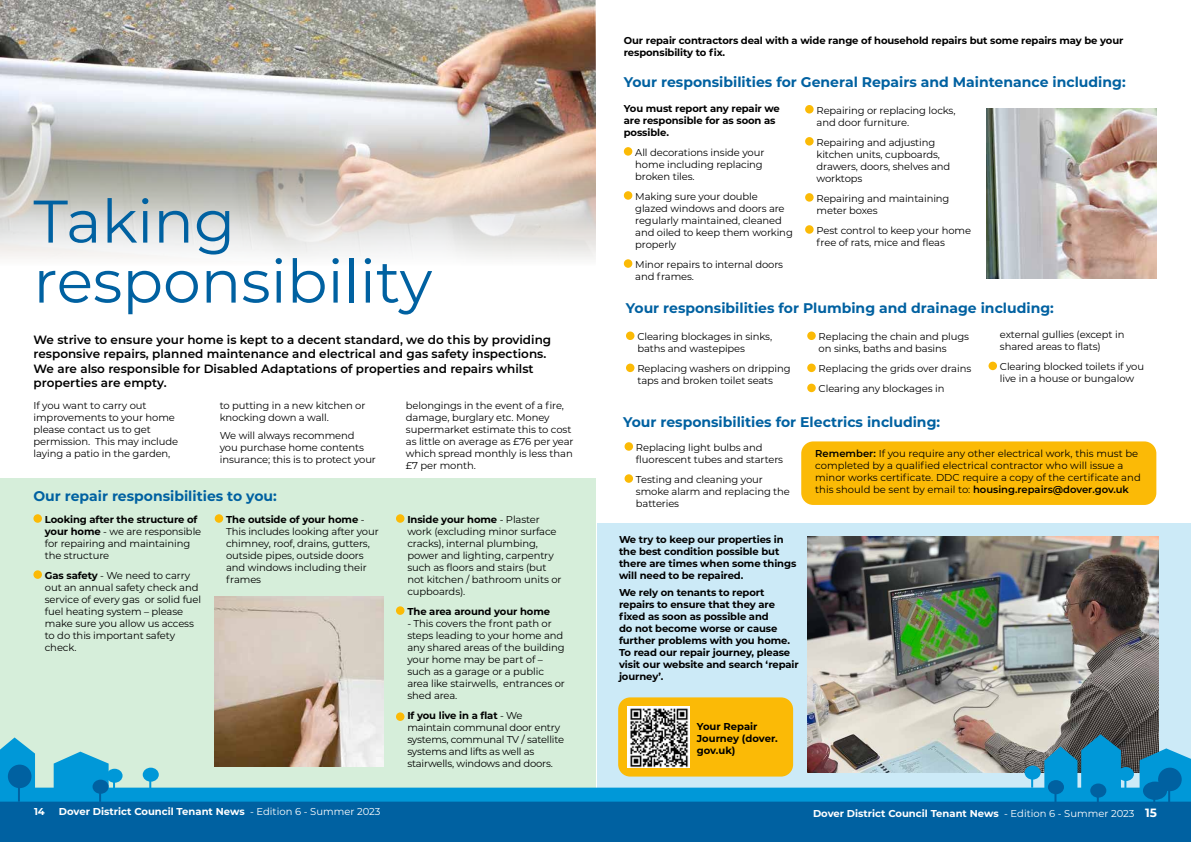
<style>
.page{position:relative;width:1191px;height:842px;background:#fff}
.page>*{position:absolute;margin:0;border:0;box-sizing:border-box;transform-origin:0 0}
.t1{font:60px "Montserrat";color:#0061a1}
.t2{font:700 14px "Montserrat";color:#0061a1}
.t3{font:600 12px/14.4px "Montserrat";color:#000}
.t4{font:10px/12px "Montserrat";letter-spacing:-.01em;color:#000}
.t5{font:700 10px/12px "Montserrat";letter-spacing:-.01em;color:#000}
.t6{font:700 10px "Montserrat";color:#fff}
.s1{font-weight:700}
.s2{font-weight:600}
.s3{font-weight:400}
.s4{font-size:12px}
</style>
<div class="page">
<div style="left:597px;top:523px;width:594px;height:269px;background:#cceaf7"></div>
<img style="left:807px;top:537px;width:351px;height:235px">
<div style="left:0;top:478px;width:595px;height:311px;background:#d6eeda"></div>
<div style="left:0;top:795px;width:1191px;height:47px;background:#0061a1"></div>
<div style="left:0;top:788px;width:1191px;height:14px;background:#0098d8"></div>
<div style="left:1024px;top:766px;width:16px;height:14px;background:#0098d8;border-radius:50%"></div>
<svg style="left:1031px;top:779px;width:2px;height:9px"></svg>
<div style="left:1117px;top:767px;width:17px;height:14px;background:#0098d8;border-radius:50%"></div>
<svg style="left:1139px;top:748px;width:52px;height:54px"></svg>
<div style="left:1158px;top:768px;width:23px;height:23px;background:#0061a1;border-radius:50%"></div>
<hr style="left:1168px;top:781px;width:2px;height:24px;background:#0061a1">
<svg style="left:1044px;top:734px;width:82px;height:68px"></svg>
<svg style="left:0;top:737px;width:35px;height:51px"></svg>
<div style="left:143px;top:768px;width:16px;height:14px;background:#0098d8;border-radius:50%"></div>
<svg style="left:149px;top:781px;width:2px;height:7px"></svg>
<div style="left:106px;top:769px;width:17px;height:14px;background:#0098d8;border-radius:50%"></div>
<svg style="left:54px;top:752px;width:61px;height:50px"></svg>
<div style="left:8px;top:765px;width:23px;height:23px;background:#0061a1;border-radius:50%"></div>
<hr style="left:18px;top:778px;width:2px;height:24px;background:#0061a1">
<div style="left:33px;top:514px;width:9px;height:9px;background:#fbba06;border-radius:50%"></div>
<div style="left:33px;top:570px;width:9px;height:9px;background:#fbba06;border-radius:50%"></div>
<div style="left:215px;top:514px;width:8px;height:9px;background:#fbba06;border-radius:50%"></div>
<div style="left:396px;top:514px;width:8px;height:9px;background:#fbba06;border-radius:50%"></div>
<div style="left:396px;top:606px;width:8px;height:9px;background:#fbba06;border-radius:50%"></div>
<div style="left:396px;top:712px;width:8px;height:9px;background:#fbba06;border-radius:50%"></div>
<div style="left:624px;top:147px;width:8px;height:9px;background:#fbba06;border-radius:50%"></div>
<div style="left:624px;top:191px;width:8px;height:9px;background:#fbba06;border-radius:50%"></div>
<div style="left:624px;top:259px;width:8px;height:9px;background:#fbba06;border-radius:50%"></div>
<div style="left:805px;top:105px;width:8px;height:8px;background:#fbba06;border-radius:50%"></div>
<div style="left:805px;top:137px;width:8px;height:9px;background:#fbba06;border-radius:50%"></div>
<div style="left:805px;top:193px;width:8px;height:9px;background:#fbba06;border-radius:50%"></div>
<div style="left:805px;top:225px;width:8px;height:9px;background:#fbba06;border-radius:50%"></div>
<img style="left:0;top:0;width:595px;height:259px">
<img style="left:986px;top:108px;width:171px;height:170px">
<img style="left:215px;top:597px;width:169px;height:170px">
<div style="left:626px;top:331px;width:8px;height:9px;background:#fbba06;border-radius:50%"></div>
<div style="left:626px;top:364px;width:8px;height:8px;background:#fbba06;border-radius:50%"></div>
<div style="left:807px;top:331px;width:8px;height:9px;background:#fbba06;border-radius:50%"></div>
<div style="left:807px;top:364px;width:8px;height:8px;background:#fbba06;border-radius:50%"></div>
<div style="left:807px;top:384px;width:8px;height:8px;background:#fbba06;border-radius:50%"></div>
<div style="left:988px;top:362px;width:9px;height:8px;background:#fbba06;border-radius:50%"></div>
<svg style="left:624px;top:442px;width:9px;height:9px"></svg>
<div style="left:624px;top:474px;width:9px;height:9px;background:#fbba06;border-radius:50%"></div>
<div style="left:801px;top:441px;width:355px;height:64px;background:#fbba06;border-radius:12px"></div>
<div style="left:618px;top:697px;width:175px;height:79px;background:#fbba06;border-radius:12px"></div>
<div style="left:628px;top:706px;width:62px;height:62px;background:#fff"></div>
<img style="left:630px;top:708px;width:59px;height:59px">
<h1 class="t1" style="left:33px;top:180px;width:203px">Taking</h1>
<h1 class="t1" style="left:33px;top:240px;width:400px">responsibility</h1>
<p class="t3" style="left:34px;top:332px;width:519px">We strive to ensure your home is kept to a decent standard, we do this by providing responsive repairs, planned maintenance and electrical and gas safety inspections.<br>We are also responsible for Disabled Adaptations of properties and repairs whilst properties are empty.</p>
<p class="t4" style="left:34px;top:399px;width:146px">If you want to carry out improvements to your home please contact us to get permission. This may include laying a patio in the garden,</p>
<p class="t4" style="left:220px;top:399px;width:147px">to putting in a new kitchen or knocking down a wall.</p>
<p class="t4" style="left:406px;top:399px;width:169px">belongings in the event of a fire, damage, burglary etc. Money supermarket estimate this to cost as little on average as £76 per year which spread monthly is less than £7 per month.</p>
<p class="t4" style="left:220px;top:429px;width:158px">We will always recommend<br>you purchase home contents insurance; this is to protect your</p>
<h2 class="t2" style="left:33px;top:486px;width:245px">Our repair responsibilities to you:</h2>
<p class="t4" style="left:45px;top:513px;width:158px"><span class="s1">Looking after the structure of your home</span> - we are responsible for repairing and maintaining the structure</p>
<p class="t4" style="left:45px;top:569px;width:158px"><span class="s1">Gas safety</span> - We need to carry out an annual safety check and service of every gas or solid fuel fuel heating system – please make sure you allow us access to do this important safety check.</p>
<p class="t4" style="left:226px;top:513px;width:154px"><span class="s1">The outside of your home</span> -<br>This includes looking after your chimney, roof, drains, gutters, outside pipes, outside doors and windows including their frames</p>
<p class="t4" style="left:407px;top:513px;width:156px"><span class="s1">Inside your home</span> - Plaster work (excluding minor surface cracks), internal plumbing, power and lighting, carpentry such as floors and stairs (but not kitchen / bathroom units or cupboards).</p>
<p class="t5" style="left:407px;top:605px;width:144px">The area around your home</p>
<p class="t4" style="left:407px;top:617px;width:159px">- This covers the front path or steps leading to your home and any shared areas of the building your home may be part of – such as a garage or a public area like stairwells, entrances or shed area.</p>
<p class="t4" style="left:407px;top:709px;width:158px"><span class="s1">If you live in a flat</span> - We maintain communal door entry systems, communal TV / satellite systems and lifts as well as stairwells, windows and doors.</p>
<p class="t5" style="left:624px;top:34px;width:501px">Our repair contractors deal with a wide range of household repairs but some repairs may be your responsibility to fix.</p>
<h2 class="t2" style="left:624px;top:71px;width:503px">Your responsibilities for General Repairs and Maintenance including:</h2>
<p class="t5" style="left:624px;top:102px;width:158px">You must report any repair we are responsible for as soon as possible.</p>
<p class="t4" style="left:635px;top:146px;width:131px">All decorations inside your home including replacing broken tiles.</p>
<p class="t4" style="left:635px;top:190px;width:159px">Making sure your double glazed windows and doors are regularly maintained, cleaned and oiled to keep them working properly</p>
<p class="t4" style="left:635px;top:258px;width:149px">Minor repairs to internal doors and frames.</p>
<p class="t4" style="left:816px;top:104px;width:140px">Repairing or replacing locks, and door furniture.</p>
<p class="t4" style="left:816px;top:136px;width:135px">Repairing and adjusting kitchen units, cupboards, drawers, doors, shelves and worktops</p>
<p class="t4" style="left:816px;top:192px;width:134px">Repairing and maintaining meter boxes</p>
<p class="t4" style="left:816px;top:224px;width:156px">Pest control to keep your home</p>
<p class="t4" style="left:816px;top:236px;width:130px">free of rats, mice and fleas</p>
<h2 class="t2" style="left:626px;top:298px;width:429px">Your responsibilities for Plumbing and drainage including:</h2>
<p class="t4" style="left:637px;top:330px;width:136px">Clearing blockages in sinks, baths and wastepipes</p>
<p class="t4" style="left:637px;top:362px;width:155px">Replacing washers on dripping taps and broken toilet seats</p>
<p class="t4" style="left:1000px;top:328px;width:126px">external gullies (except in shared areas to flats)</p>
<p class="t4" style="left:1000px;top:360px;width:146px">Clearing blocked toilets if you live in a house or bungalow</p>
<p class="t4" style="left:818px;top:330px;width:152px">Replacing the chain and plugs on sinks, baths and basins</p>
<p class="t4" style="left:818px;top:358px;width:154px;line-height:20.1px">Replacing the grids over drains<br>Clearing any blockages in</p>
<h2 class="t2" style="left:623px;top:412px;width:318px">Your responsibilities for Electrics including:</h2>
<p class="t4" style="left:636px;top:441px;width:149px">Replacing light bulbs and fluorescent tubes and starters</p>
<p class="t4" style="left:636px;top:473px;width:155px">Testing and cleaning your smoke alarm and replacing the batteries</p>
<p class="t4" style="left:815px;top:447px;width:327px"><span class="s2">Remember:</span> If you require any other electrical work, this must be completed by a qualified electrical contractor who will issue a minor works certificate. DDC require a copy of the certificate and this should be sent by email to: <span class="s2">housing.repairs@dover.gov.uk</span></p>
<p class="t5" style="left:619px;top:533px;width:179px">We try to keep our properties in the best condition possible but there are times when some things will need to be repaired.</p>
<p class="t5" style="left:619px;top:586px;width:181px">We rely on tenants to report repairs to ensure that they are fixed as soon as possible and<br>do not become worse or cause further problems with you home.<br>To read our repair journey, please visit our website and search ‘repair journey’.</p>
<p class="t5" style="left:697px;top:720px;width:82px">Your Repair<br>Journey (dover. gov.uk)</p>
<p class="t6" style="left:34px;top:805px;width:12px">14</p>
<p class="t6" style="left:59px;top:805px;width:323px">Dover District Council Tenant News <span class="s3">- Edition 6 - Summer 2023</span></p>
<p class="t6" style="left:813px;top:807px;width:345px">Dover District Council Tenant News <span class="s3">- Edition 6 - Summer 2023</span> <span class="s4">15</span></p>
</div>
